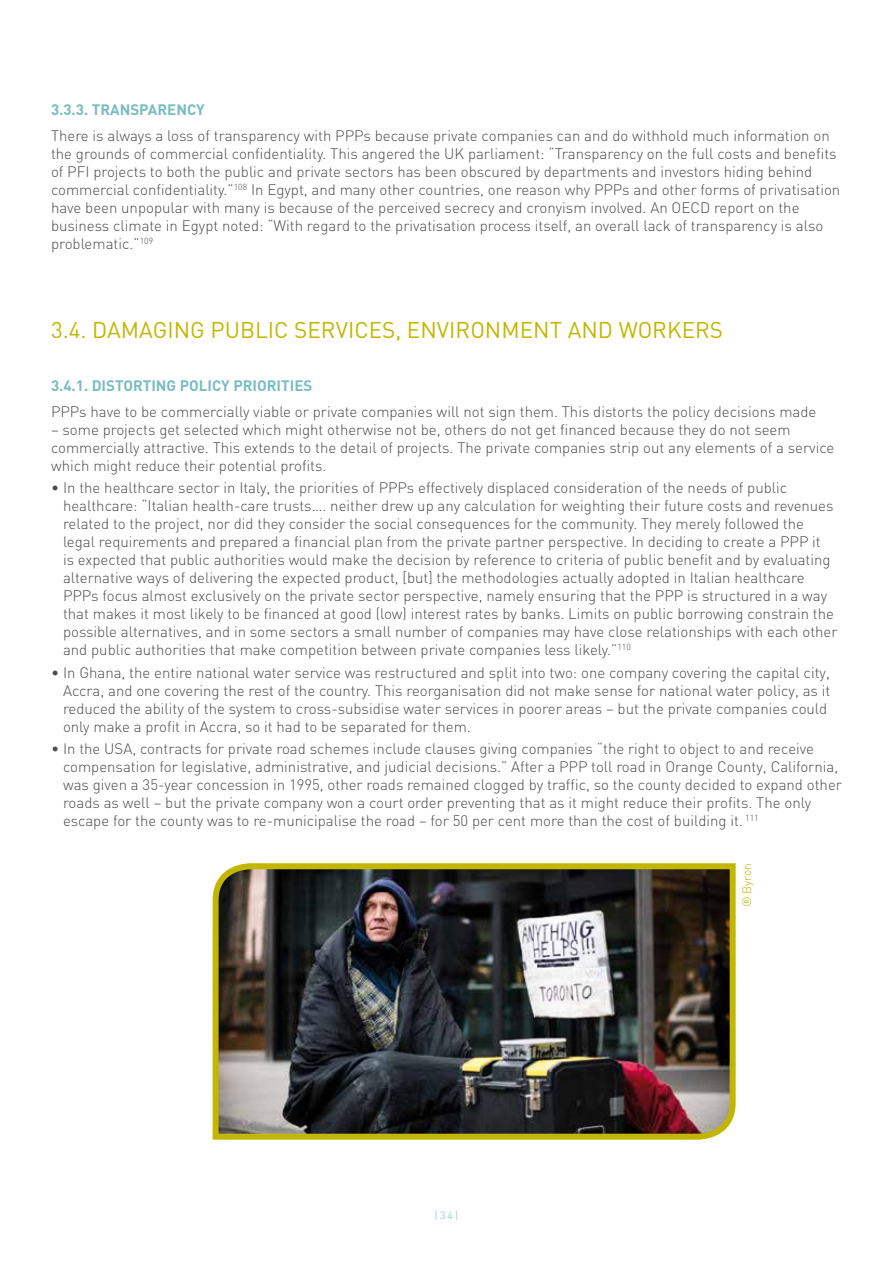
<style>
.page{position:relative;width:893px;height:1263px;background:#fff}
.page>*{position:absolute;margin:0;border:0;box-sizing:border-box;transform-origin:0 0}
.t1{font:22.5px "DIN";color:#c3b600}
.t2{font:300 15px/18px "DIN";color:#4b4b4d}
.t3{font:700 15px "DIN";color:#79bcc2}
.t4{font:300 12px "DIN";letter-spacing:-.01em;color:#c3b600}
.t5{font:300 10.5px "DIN";color:#79bcc2}
</style>
<div class="page">
<img style="left:212px;top:863px;width:524px;height:277px">
<p class="t3" style="left:51px;top:99px;width:155px">3.3.3. TRANSPARENCY</p>
<p class="t2" style="left:51px;top:126px;width:791px">There is always a loss of transparency with PPPs because private companies can and do withhold much information on the grounds of commercial confidentiality. This angered the UK parliament: “Transparency on the full costs and benefits of PFI projects to both the public and private sectors has been obscured by departments and investors hiding behind commercial confidentiality.”<sup>108</sup> In Egypt, and many other countries, one reason why PPPs and other forms of privatisation have been unpopular with many is because of the perceived secrecy and cronyism involved. An OECD report on the business climate in Egypt noted: “With regard to the privatisation process itself, an overall lack of transparency is also problematic.”<sup>109</sup></p>
<h1 class="t1" style="left:51px;top:315px;width:674px">3.4. DAMAGING PUBLIC SERVICES, ENVIRONMENT AND WORKERS</h1>
<p class="t3" style="left:51px;top:375px;width:263px">3.4.1. DISTORTING POLICY PRIORITIES</p>
<p class="t2" style="left:51px;top:403px;width:767px">PPPs have to be commercially viable or private companies will not sign them. This distorts the policy decisions made</p>
<p class="t2" style="left:51px;top:421px;width:785px">– some projects get selected which might otherwise not be, others do not get financed because they do not seem commercially attractive. This extends to the detail of projects. The private companies strip out any elements of a service which might reduce their potential profits.</p>
<p class="t2" style="left:63px;top:479px;width:776px;text-indent:-12px">• In the healthcare sector in Italy, the priorities of PPPs effectively displaced consideration of the needs of public healthcare: “Italian health-care trusts…. neither drew up any calculation for weighting their future costs and revenues related to the project, nor did they consider the social consequences for the community. They merely followed the legal requirements and prepared a financial plan from the private partner perspective. In deciding to create a PPP it<br>is expected that public authorities would make the decision by reference to criteria of public benefit and by evaluating alternative ways of delivering the expected product, [but] the methodologies actually adopted in Italian healthcare PPPs focus almost exclusively on the private sector perspective, namely ensuring that the PPP is structured in a way that makes it most likely to be financed at good (low) interest rates by banks. Limits on public borrowing constrain the possible alternatives, and in some sectors a small number of companies may have close relationships with each other and public authorities that make competition between private companies less likely.”<sup>110</sup></p>
<p class="t2" style="left:63px;top:663px;width:769px;text-indent:-12px">• In Ghana, the entire national water service was restructured and split into two: one company covering the capital city, Accra, and one covering the rest of the country. This reorganisation did not make sense for national water policy, as it reduced the ability of the system to cross-subsidise water services in poorer areas – but the private companies could only make a profit in Accra, so it had to be separated for them.</p>
<p class="t2" style="left:63px;top:739px;width:780px;text-indent:-12px">• In the USA, contracts for private road schemes include clauses giving companies “the right to object to and receive compensation for legislative, administrative, and judicial decisions.” After a PPP toll road in Orange County, California, was given a 35-year concession in 1995, other roads remained clogged by traffic, so the county decided to expand other roads as well – but the private company won a court order preventing that as it might reduce their profits. The only escape for the county was to re-municipalise the road – for 50 per cent more than the cost of building it. <sup>111</sup></p>
<p class="t4" style="left:739px;top:907px;width:45px;rotate:-90deg">® Byron</p>
<p class="t5" style="left:435px;top:1209px;width:25px">|34|</p>
</div>
